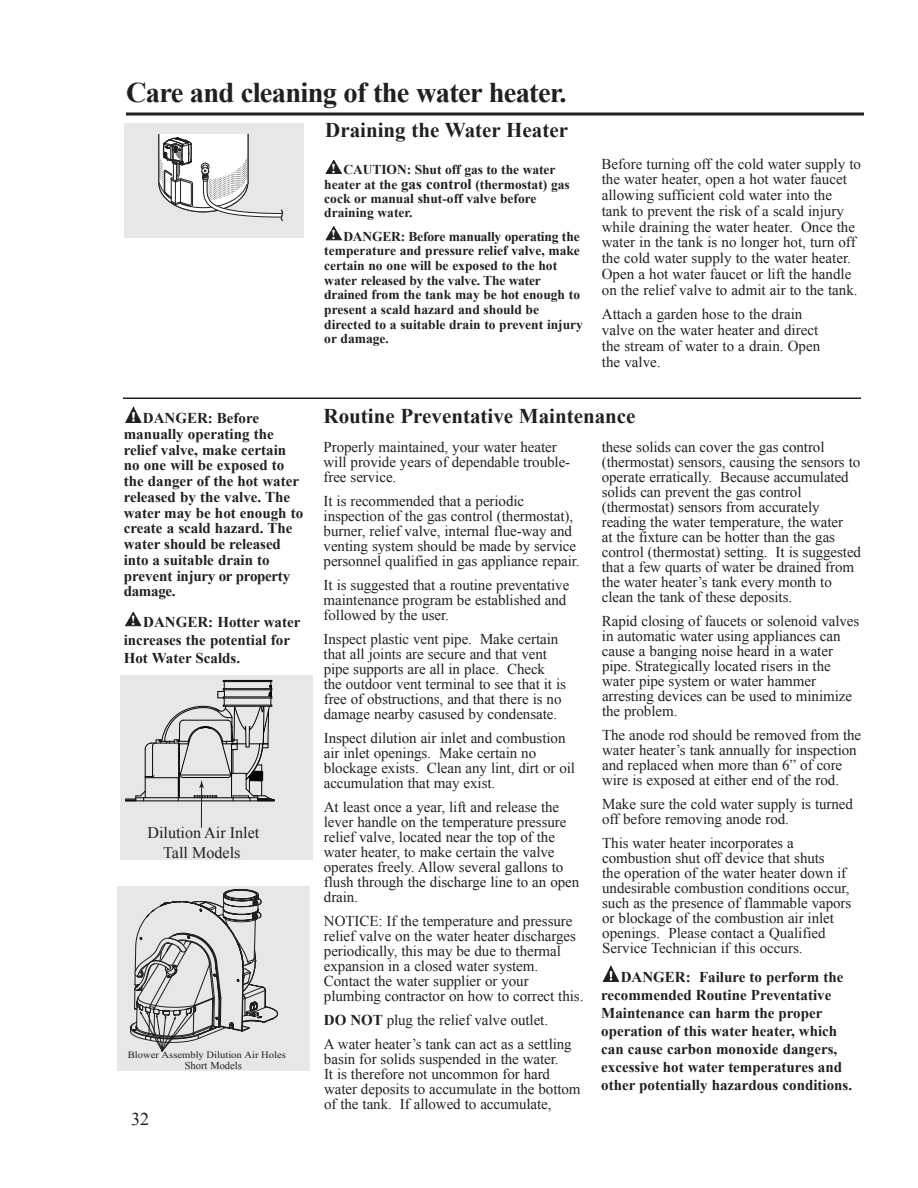
<style>
.page{position:relative;width:918px;height:1188px;background:#fff}
.page>*{position:absolute;margin:0;border:0;box-sizing:border-box;transform-origin:0 0}
.t1{font:700 28.5px "Times New Roman";letter-spacing:-.025em;color:#231f20}
.t2{font:700 21px "Times New Roman";color:#231f20}
.t3{font:18px "Times New Roman";color:#231f20}
.t4{font:16.05px/19.4px "Times New Roman";color:#231f20;text-align:center}
.t5{font:15px/15px "Times New Roman";letter-spacing:-.005em;color:#231f20}
.t6{font:700 15px/15.8px "Times New Roman";color:#231f20}
.t7{font:700 13.5px/14.5px "Times New Roman";color:#231f20}
.t8{font:10.5px "Times New Roman";color:#231f20}
.t9{font:9.75px "Times New Roman";color:#231f20;scale:1.09 1}
.s1{font-family:"Georgia";font-size:13.2px;color:#fff}
.s2{font-size:15px}
.s3{font-family:"Georgia";font-size:13.5px;color:#fff}
.s4{font-weight:700}
</style>
<div class="page">
<svg style="left:126px;top:112px;width:738px;height:4px;background:#595657"></svg>
<svg style="left:326px;top:160px;width:16px;height:14px"></svg>
<svg style="left:326px;top:226px;width:16px;height:15px"></svg>
<div style="left:124px;top:123px;width:180px;height:115px;background:#e6e7e9"></div>
<svg style="left:603px;top:966px;width:16px;height:16px"></svg>
<hr style="left:123px;top:398px;width:738px;height:1px;background:#231f20">
<svg style="left:125px;top:407px;width:16px;height:16px"></svg>
<svg style="left:125px;top:612px;width:16px;height:15px"></svg>
<div style="left:120px;top:675px;width:192px;height:185px;background:#e6e7e9"></div>
<svg style="left:158px;top:134px;width:125px;height:87px"></svg>
<hr style="left:201px;top:786px;width:1px;height:42px;background:#231f20">
<svg style="left:126px;top:680px;width:149px;height:121px"></svg>
<div style="left:117px;top:886px;width:193px;height:185px;background:#e6e7e9"></div>
<svg style="left:130px;top:889px;width:148px;height:163px"></svg>
<h1 class="t1" style="left:126px;top:73px;width:442px">Care and cleaning of the water heater.</h1>
<h2 class="t2" style="left:325px;top:116px;width:244px">Draining the Water Heater</h2>
<p class="t7" style="left:324px;top:162px;width:247px;text-indent:7px"><span class="s1">!</span> CAUTION: Shut off gas to the water heater at the <span class="s2">gas control</span> (thermostat) gas cock or manual shut-off valve before draining water.</p>
<p class="t7" style="left:324px;top:229px;width:260px;text-indent:7px"><span class="s1">!</span> DANGER: Before manually operating the temperature and pressure relief valve, make certain no one will be exposed to the hot water released by the valve. The water drained from the tank may be hot enough to present a scald hazard and should be directed to a suitable drain to prevent injury or damage.</p>
<p class="t5" style="left:602px;top:156px;width:261px;line-height:15.8px">Before turning off the cold water supply to the water heater, open a hot water faucet allowing sufficient cold water into the tank to prevent the risk of a scald injury while draining the water heater. Once the water in the tank is no longer hot, turn off the cold water supply to the water heater.<br>Open a hot water faucet or lift the handle on the relief valve to admit air to the tank.</p>
<p class="t5" style="left:602px;top:306px;width:220px;line-height:15.8px">Attach a garden hose to the drain valve on the water heater and direct the stream of water to a drain. Open the valve.</p>
<p class="t6" style="left:124px;top:410px;width:181px;text-indent:19px">DANGER: Before manually operating the relief valve, make certain no one will be exposed to the danger of the hot water released by the valve. The water may be hot enough to create a scald hazard. The water should be released into a suitable drain to prevent injury or property damage.</p>
<p class="t6" style="left:124px;top:612px;width:178px;line-height:18px;text-indent:7px"><span class="s3">!</span> DANGER: Hotter water increases the potential for<br>Hot Water Scalds.</p>
<p class="t4" style="left:147px;top:823px;width:113px">Dilution Air Inlet<br>Tall Models</p>
<p class="t9" style="left:128px;top:1048px;width:147px">Blower Assembly Dilution Air Holes</p>
<p class="t8" style="left:185px;top:1059px;width:59px">Short Models</p>
<p class="t3" style="left:131px;top:1107px;width:19px">32</p>
<h2 class="t2" style="left:324px;top:401px;width:314px">Routine Preventative Maintenance</h2>
<p class="t5" style="left:324px;top:439px;width:248px">Properly maintained, your water heater will provide years of dependable trouble&shy;free service.</p>
<p class="t5" style="left:324px;top:493px;width:255px">It is recommended that a periodic inspection of the gas control (thermostat), burner, relief valve, internal flue-way and venting system should be made by service personnel qualified in gas appliance repair.</p>
<p class="t5" style="left:324px;top:577px;width:247px">It is suggested that a routine preventative maintenance program be established and followed by the user.</p>
<p class="t5" style="left:324px;top:631px;width:244px">Inspect plastic vent pipe. Make certain that all joints are secure and that vent pipe supports are all in place. Check the outdoor vent terminal to see that it is free of obstructions, and that there is no damage nearby casused by condensate.</p>
<p class="t5" style="left:324px;top:730px;width:253px">Inspect dilution air inlet and combustion air inlet openings. Make certain no blockage exists. Clean any lint, dirt or oil accumulation that may exist.</p>
<p class="t5" style="left:324px;top:799px;width:257px">At least once a year, lift and release the lever handle on the temperature pressure relief valve, located near the top of the water heater, to make certain the valve operates freely. Allow several gallons to flush through the discharge line to an open drain.</p>
<p class="t5" style="left:324px;top:913px;width:259px">NOTICE: If the temperature and pressure relief valve on the water heater discharges periodically, this may be due to thermal expansion in a closed water system.<br>Contact the water supplier or your plumbing contractor on how to correct this.</p>
<p class="t5" style="left:324px;top:1008px;width:249px;line-height:24px"><span class="s4">DO NOT</span> plug the relief valve outlet.<br>A water heater’s tank can act as a settling</p>
<p class="t5" style="left:324px;top:1051px;width:258px">basin for solids suspended in the water.<br>It is therefore not uncommon for hard water deposits to accumulate in the bottom of the tank. If allowed to accumulate,</p>
<p class="t5" style="left:602px;top:439px;width:261px">these solids can cover the gas control (thermostat) sensors, causing the sensors to operate erratically. Because accumulated solids can prevent the gas control (thermostat) sensors from accurately reading the water temperature, the water<br>at the fixture can be hotter than the gas control (thermostat) setting. It is suggested that a few quarts of water be drained from the water heater’s tank every month to clean the tank of these deposits.</p>
<p class="t5" style="left:602px;top:613px;width:259px">Rapid closing of faucets or solenoid valves in automatic water using appliances can cause a banging noise heard in a water pipe. Strategically located risers in the water pipe system or water hammer arresting devices can be used to minimize the problem.</p>
<p class="t5" style="left:602px;top:727px;width:261px">The anode rod should be removed from the water heater’s tank annually for inspection and replaced when more than 6” of core wire is exposed at either end of the rod.</p>
<p class="t5" style="left:602px;top:796px;width:252px">Make sure the cold water supply is turned off before removing anode rod.</p>
<p class="t5" style="left:602px;top:835px;width:251px">This water heater incorporates a combustion shut off device that shuts<br>the operation of the water heater down if undesirable combustion conditions occur, such as the presence of flammable vapors or blockage of the combustion air inlet openings. Please contact a Qualified Service Technician if this occurs.</p>
<p class="t6" style="left:601px;top:968px;width:252px;line-height:18px;text-indent:20px">DANGER: Failure to perform the recommended Routine Preventative Maintenance can harm the proper operation of this water heater, which can cause carbon monoxide dangers, excessive hot water temperatures and other potentially hazardous conditions.</p>
</div>
